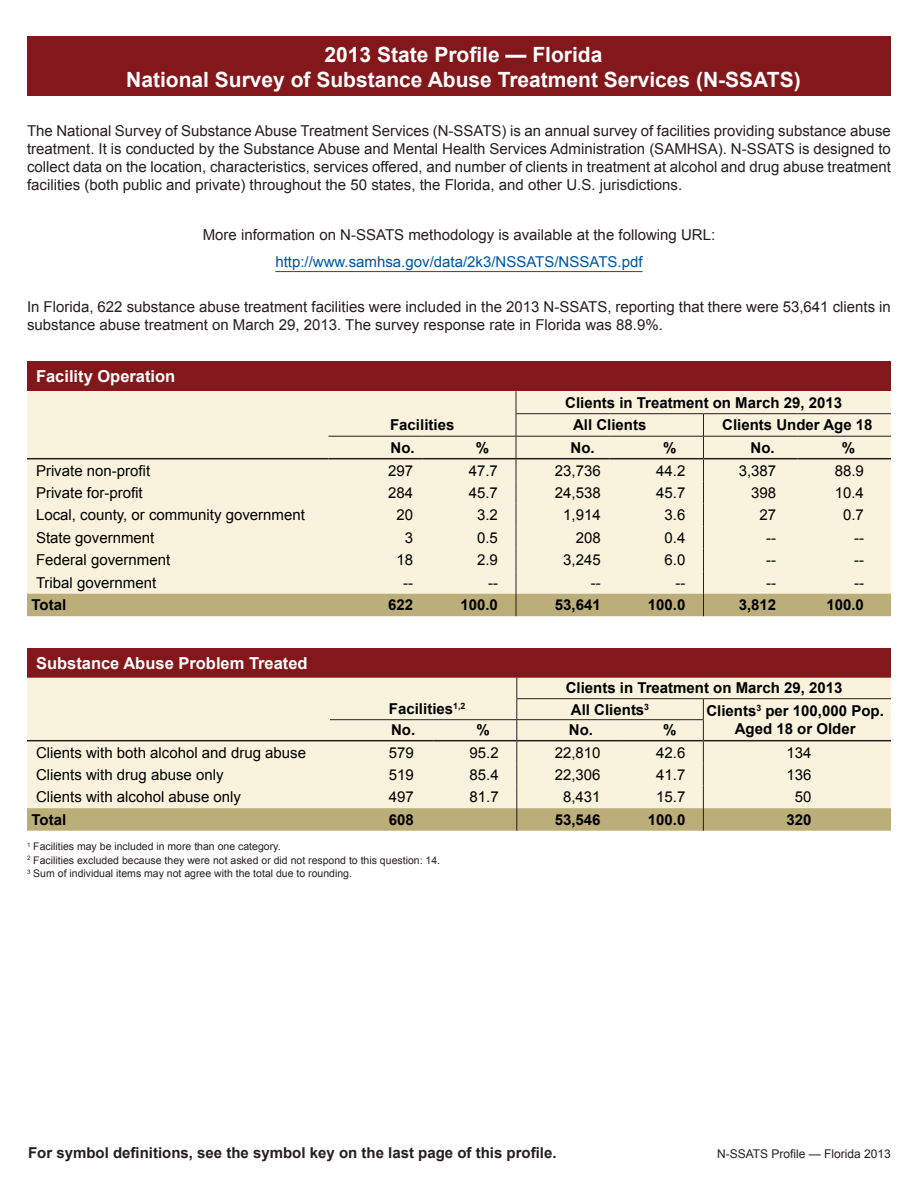
<style>
.page{position:relative;width:918px;height:1188px;background:#fff}
.page>*{position:absolute;margin:0;border:0;box-sizing:border-box;transform-origin:0 0}
.t1{font:700 21px/25.2px "Arial";color:#fff;text-align:center}
.Reverse_Table_Head{font:700 16.5px "Arial";color:#fff}
.Opening_Para{font:15px/18px "Arial";color:#231f20;text-align:justify}
.Table_Text{font:15px "Arial";color:#000}
.Table_Text-2{font:700 15px "Arial";color:#000}
.Web_Address{font:15px "Arial";color:#231f20}
.t2{font:700 15px "Arial";color:#231f20}
.Table_Total{font:700 15px "Arial";color:#000}
.Web_Address-2{font:15px "Arial";color:#0054a6}
.t3{font:12px "Arial";color:#231f20}
.Source{font:10.5px "Arial";color:#231f20}
</style>
<div class="page">
<div style="left:27px;top:36px;width:864px;height:60px;background:#84171a"></div>
<hr style="left:275px;top:271px;width:368px;height:1px;background:#0054a6">
<div style="left:27px;top:361px;width:864px;height:30px;background:#84171a"></div>
<svg style="left:27px;top:391px;width:864px;height:225px;background:#f0e9d0"></svg>
<hr style="left:610px;top:458px;width:94px;height:1px;background:#231f20">
<div style="left:27px;top:648px;width:864px;height:30px;background:#84171a"></div>
<svg style="left:27px;top:678px;width:864px;height:153px;background:#ece5ca"></svg>
<hr style="left:517px;top:719px;width:103px;height:1px;background:#231f20">
<hr style="left:620px;top:719px;width:84px;height:1px;background:#231f20">
<p class="t1" style="left:126px;top:42px;width:676px">2013 State Profile — Florida<br>National Survey of Substance Abuse Treatment Services (N-SSATS)</p>
<p class="Opening_Para" style="left:27px;top:122px;width:865px">The National Survey of Substance Abuse Treatment Services (N-SSATS) is an annual survey of facilities providing substance abuse treatment. It is conducted by the Substance Abuse and Mental Health Services Administration (SAMHSA). N-SSATS is designed to collect data on the location, characteristics, services offered, and number of clients in treatment at alcohol and drug abuse treatment facilities (both public and private) throughout the 50 states, the Florida, and other U.S. jurisdictions.</p>
<p class="Web_Address" style="left:203px;top:225px;width:514px">More information on N-SSATS methodology is available at the following URL:</p>
<p class="Web_Address-2" style="left:275px;top:252px;width:369px">http://www.samhsa.gov/data/2k3/NSSATS/NSSATS.pdf</p>
<p class="Opening_Para" style="left:27px;top:298px;width:865px">In Florida, 622 substance abuse treatment facilities were included in the 2013 N-SSATS, reporting that there were 53,641 clients in substance abuse treatment on March 29, 2013. The survey response rate in Florida was 88.9%.</p>
<p class="Reverse_Table_Head" style="left:36px;top:365px;width:141px">Facility Operation</p>
<p class="Table_Text-2" style="left:565px;top:392px;width:278px">Clients in Treatment on March 29, 2013</p>
<p class="Table_Text-2" style="left:390px;top:415px;width:66px">Facilities</p>
<p class="Table_Text-2" style="left:573px;top:415px;width:75px">All Clients</p>
<p class="Table_Text-2" style="left:722px;top:415px;width:152px">Clients Under Age 18</p>
<p class="Table_Text-2" style="left:391px;top:437px;width:26px">No.</p>
<p class="Table_Text-2" style="left:476px;top:437px;width:15px">%</p>
<p class="Table_Text-2" style="left:571px;top:437px;width:26px">No.</p>
<p class="Table_Text-2" style="left:663px;top:437px;width:15px">%</p>
<p class="Table_Text-2" style="left:751px;top:437px;width:26px">No.</p>
<p class="Table_Text-2" style="left:842px;top:437px;width:15px">%</p>
<p class="Table_Text" style="left:36px;top:461px;width:116px">Private non-profit</p>
<p class="Table_Text" style="left:388px;top:461px;width:27px">297</p>
<p class="Table_Text" style="left:469px;top:461px;width:31px">47.7</p>
<p class="Table_Text" style="left:555px;top:461px;width:47px">23,736</p>
<p class="Table_Text" style="left:656px;top:461px;width:31px">44.2</p>
<p class="Table_Text" style="left:739px;top:461px;width:39px">3,387</p>
<p class="Table_Text" style="left:835px;top:461px;width:31px">88.9</p>
<p class="Table_Text" style="left:36px;top:483px;width:108px">Private for-profit</p>
<p class="Table_Text" style="left:388px;top:483px;width:27px">284</p>
<p class="Table_Text" style="left:469px;top:483px;width:31px">45.7</p>
<p class="Table_Text" style="left:555px;top:483px;width:47px">24,538</p>
<p class="Table_Text" style="left:656px;top:483px;width:31px">45.7</p>
<p class="Table_Text" style="left:751px;top:483px;width:27px">398</p>
<p class="Table_Text" style="left:835px;top:483px;width:31px">10.4</p>
<p class="Table_Text" style="left:36px;top:505px;width:270px">Local, county, or community government</p>
<p class="Table_Text" style="left:397px;top:505px;width:18px">20</p>
<p class="Table_Text" style="left:477px;top:505px;width:22px">3.2</p>
<p class="Table_Text" style="left:563px;top:505px;width:39px">1,914</p>
<p class="Table_Text" style="left:665px;top:505px;width:22px">3.6</p>
<p class="Table_Text" style="left:760px;top:505px;width:18px">27</p>
<p class="Table_Text" style="left:843px;top:505px;width:22px">0.7</p>
<p class="Table_Text" style="left:36px;top:528px;width:120px">State government</p>
<p class="Table_Text" style="left:405px;top:528px;width:10px">3</p>
<p class="Table_Text" style="left:477px;top:528px;width:22px">0.5</p>
<p class="Table_Text" style="left:576px;top:528px;width:27px">208</p>
<p class="Table_Text" style="left:665px;top:528px;width:22px">0.4</p>
<p class="Table_Text" style="left:766px;top:528px;width:11px">--</p>
<p class="Table_Text" style="left:854px;top:528px;width:11px">--</p>
<p class="Table_Text" style="left:36px;top:550px;width:136px">Federal government</p>
<p class="Table_Text" style="left:397px;top:550px;width:18px">18</p>
<p class="Table_Text" style="left:477px;top:550px;width:22px">2.9</p>
<p class="Table_Text" style="left:563px;top:550px;width:39px">3,245</p>
<p class="Table_Text" style="left:665px;top:550px;width:22px">6.0</p>
<p class="Table_Text" style="left:766px;top:550px;width:11px">--</p>
<p class="Table_Text" style="left:854px;top:550px;width:11px">--</p>
<p class="Table_Text" style="left:36px;top:573px;width:122px">Tribal government</p>
<p class="Table_Text" style="left:403px;top:573px;width:11px">--</p>
<p class="Table_Text" style="left:488px;top:573px;width:11px">--</p>
<p class="Table_Text" style="left:591px;top:573px;width:11px">--</p>
<p class="Table_Text" style="left:676px;top:573px;width:11px">--</p>
<p class="Table_Text" style="left:766px;top:573px;width:11px">--</p>
<p class="Table_Text" style="left:854px;top:573px;width:11px">--</p>
<p class="Table_Total" style="left:32px;top:595px;width:36px">Total</p>
<p class="Table_Total" style="left:388px;top:595px;width:27px">622</p>
<p class="Table_Total" style="left:460px;top:595px;width:39px">100.0</p>
<p class="Table_Total" style="left:555px;top:595px;width:47px">53,641</p>
<p class="Table_Total" style="left:648px;top:595px;width:39px">100.0</p>
<p class="Table_Total" style="left:739px;top:595px;width:39px">3,812</p>
<p class="Table_Total" style="left:826px;top:595px;width:39px">100.0</p>
<p class="Reverse_Table_Head" style="left:36px;top:652px;width:273px">Substance Abuse Problem Treated</p>
<p class="Table_Text-2" style="left:566px;top:678px;width:278px">Clients in Treatment on March 29, 2013</p>
<p class="Table_Text-2" style="left:389px;top:699px;width:78px">Facilities<sup>1,2</sup></p>
<p class="Table_Text-2" style="left:571px;top:699px;width:80px">All Clients<sup>3</sup></p>
<p class="Table_Text-2" style="left:706px;top:701px;width:179px">Clients<sup>3</sup> per 100,000 Pop.</p>
<p class="Table_Text-2" style="left:391px;top:720px;width:26px">No.</p>
<p class="Table_Text-2" style="left:476px;top:720px;width:15px">%</p>
<p class="Table_Text-2" style="left:569px;top:720px;width:26px">No.</p>
<p class="Table_Text-2" style="left:663px;top:720px;width:15px">%</p>
<p class="Table_Text-2" style="left:735px;top:719px;width:122px">Aged 18 or Older</p>
<p class="Table_Text" style="left:36px;top:743px;width:272px">Clients with both alcohol and drug abuse</p>
<p class="Table_Text" style="left:389px;top:743px;width:27px">579</p>
<p class="Table_Text" style="left:470px;top:743px;width:31px">95.2</p>
<p class="Table_Text" style="left:555px;top:743px;width:47px">22,810</p>
<p class="Table_Text" style="left:656px;top:743px;width:31px">42.6</p>
<p class="Table_Text" style="left:786px;top:743px;width:27px">134</p>
<p class="Table_Text" style="left:36px;top:765px;width:189px">Clients with drug abuse only</p>
<p class="Table_Text" style="left:389px;top:765px;width:27px">519</p>
<p class="Table_Text" style="left:470px;top:765px;width:31px">85.4</p>
<p class="Table_Text" style="left:555px;top:765px;width:47px">22,306</p>
<p class="Table_Text" style="left:656px;top:765px;width:31px">41.7</p>
<p class="Table_Text" style="left:786px;top:765px;width:27px">136</p>
<p class="Table_Text" style="left:36px;top:787px;width:207px">Clients with alcohol abuse only</p>
<p class="Table_Text" style="left:389px;top:787px;width:27px">497</p>
<p class="Table_Text" style="left:470px;top:787px;width:31px">81.7</p>
<p class="Table_Text" style="left:563px;top:787px;width:39px">8,431</p>
<p class="Table_Text" style="left:656px;top:787px;width:31px">15.7</p>
<p class="Table_Text" style="left:795px;top:787px;width:18px">50</p>
<p class="Table_Total" style="left:32px;top:810px;width:36px">Total</p>
<p class="Table_Total" style="left:389px;top:810px;width:27px">608</p>
<p class="Table_Total" style="left:555px;top:810px;width:47px">53,546</p>
<p class="Table_Total" style="left:648px;top:810px;width:39px">100.0</p>
<p class="Table_Total" style="left:786px;top:810px;width:27px">320</p>
<p class="Source" style="left:27px;top:840px;width:255px"><sup>1</sup> Facilities may be included in more than one category.</p>
<p class="Source" style="left:27px;top:853px;width:415px"><sup>2</sup> Facilities excluded because they were not asked or did not respond to this question: 14.</p>
<p class="Source" style="left:27px;top:867px;width:326px"><sup>3</sup> Sum of individual items may not agree with the total due to rounding.</p>
<p class="t2" style="left:28px;top:1143px;width:530px">For symbol definitions, see the symbol key on the last page of this profile.</p>
<p class="t3" style="left:717px;top:1146px;width:175px">N-SSATS Profile — Florida 2013</p>
</div>
